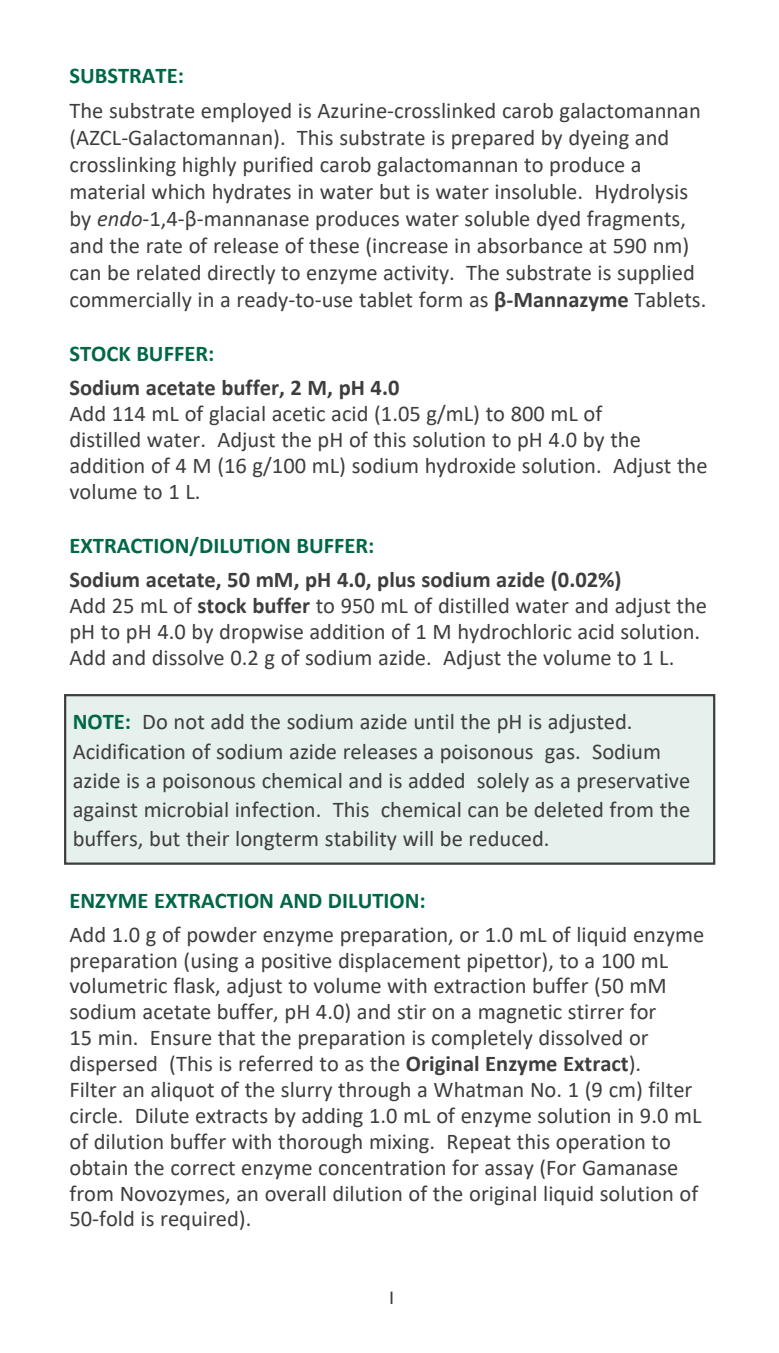
<style>
.page{position:relative;width:779px;height:1353px;background:#fff}
.page>*{position:absolute;margin:0;border:0;box-sizing:border-box;transform-origin:0 0}
.Page_layout{font:22.5px/25.9px "Calibri";color:#3e3e3f}
.Sub_heads{font:22.5px/29.2px "Calibri";color:#3e3e3f}
.Page_layout-2{font:700 22.5px "Calibri";color:#006747}
.Page_layout-3{font:700 22.5px "Calibri";color:#3e3e3f}
.Sub_heads-2{font:700 22.5px "Calibri";color:#3e3e3f}
.Sub_heads-3{font:700 22.5px "Calibri";color:#006747}
.t1{font:18px "Gill Sans";color:#3e3e3f}
.s1{font-style:italic}
.s2{font-weight:700}
.s3{font-weight:700;color:#006747}
</style>
<div class="page">
<div style="left:65px;top:695px;width:648px;height:168px;background:#e6f0ed"></div>
<div style="left:64px;top:694px;width:651px;height:170px;border:2px solid #3e3e3f"></div>
<p class="Sub_heads-3" style="left:69px;top:60px;width:116px">SUBSTRATE:</p>
<p class="Page_layout" style="left:69px;top:96px;width:638px;line-height:27px">The substrate employed is Azurine-crosslinked carob galactomannan (AZCL-Galactomannan). This substrate is prepared by dyeing and crosslinking highly purified carob galactomannan to produce a material which hydrates in water but is water insoluble. Hydrolysis by <span class="s1">endo</span>-1,4-β-mannanase produces water soluble dyed fragments, and the rate of release of these (increase in absorbance at 590 nm) can be related directly to enzyme activity. The substrate is supplied commercially in a ready-to-use tablet form as <span class="s2">β-Mannazyme</span> Tablets.</p>
<p class="Sub_heads-3" style="left:69px;top:338px;width:146px">STOCK BUFFER:</p>
<p class="Sub_heads-2" style="left:69px;top:372px;width:331px">Sodium acetate buffer, 2 M, pH 4.0</p>
<p class="Page_layout" style="left:69px;top:400px;width:639px">Add 114 mL of glacial acetic acid (1.05 g/mL) to 800 mL of<br>distilled water. Adjust the pH of this solution to pH 4.0 by the addition of 4 M (16 g/100 mL) sodium hydroxide solution. Adjust the volume to 1 L.</p>
<p class="Page_layout-2" style="left:69px;top:529px;width:306px">EXTRACTION/DILUTION BUFFER:</p>
<p class="Page_layout-3" style="left:69px;top:563px;width:553px">Sodium acetate, 50 mM, pH 4.0, plus sodium azide (0.02%)</p>
<p class="Page_layout" style="left:69px;top:591px;width:638px">Add 25 mL of <span class="s2">stock buffer</span> to 950 mL of distilled water and adjust the pH to pH 4.0 by dropwise addition of 1 M hydrochloric acid solution.<br>Add and dissolve 0.2 g of sodium azide. Adjust the volume to 1 L.</p>
<p class="Sub_heads" style="left:73px;top:706px;width:618px"><span class="s3">NOTE:</span> Do not add the sodium azide until the pH is adjusted.<br>Acidification of sodium azide releases a poisonous gas. Sodium azide is a poisonous chemical and is added solely as a preservative against microbial infection. This chemical can be deleted from the buffers, but their longterm stability will be reduced.</p>
<p class="Page_layout-2" style="left:69px;top:884px;width:357px">ENZYME EXTRACTION AND DILUTION:</p>
<p class="Page_layout" style="left:69px;top:920px;width:636px">Add 1.0 g of powder enzyme preparation, or 1.0 mL of liquid enzyme preparation (using a positive displacement pipettor), to a 100 mL volumetric flask, adjust to volume with extraction buffer (50 mM sodium acetate buffer, pH 4.0) and stir on a magnetic stirrer for</p>
<p class="Page_layout" style="left:69px;top:1024px;width:633px">15 min. Ensure that the preparation is completely dissolved or dispersed (This is referred to as the <span class="s2">Original Enzyme Extract</span>).<br>Filter an aliquot of the slurry through a Whatman No. 1 (9 cm) filter circle. Dilute extracts by adding 1.0 mL of enzyme solution in 9.0 mL of dilution buffer with thorough mixing. Repeat this operation to obtain the correct enzyme concentration for assay (For Gamanase from Novozymes, an overall dilution of the original liquid solution of 50-fold is required).</p>
<p class="t1" style="left:387px;top:1287px;width:10px">1</p>
</div>
